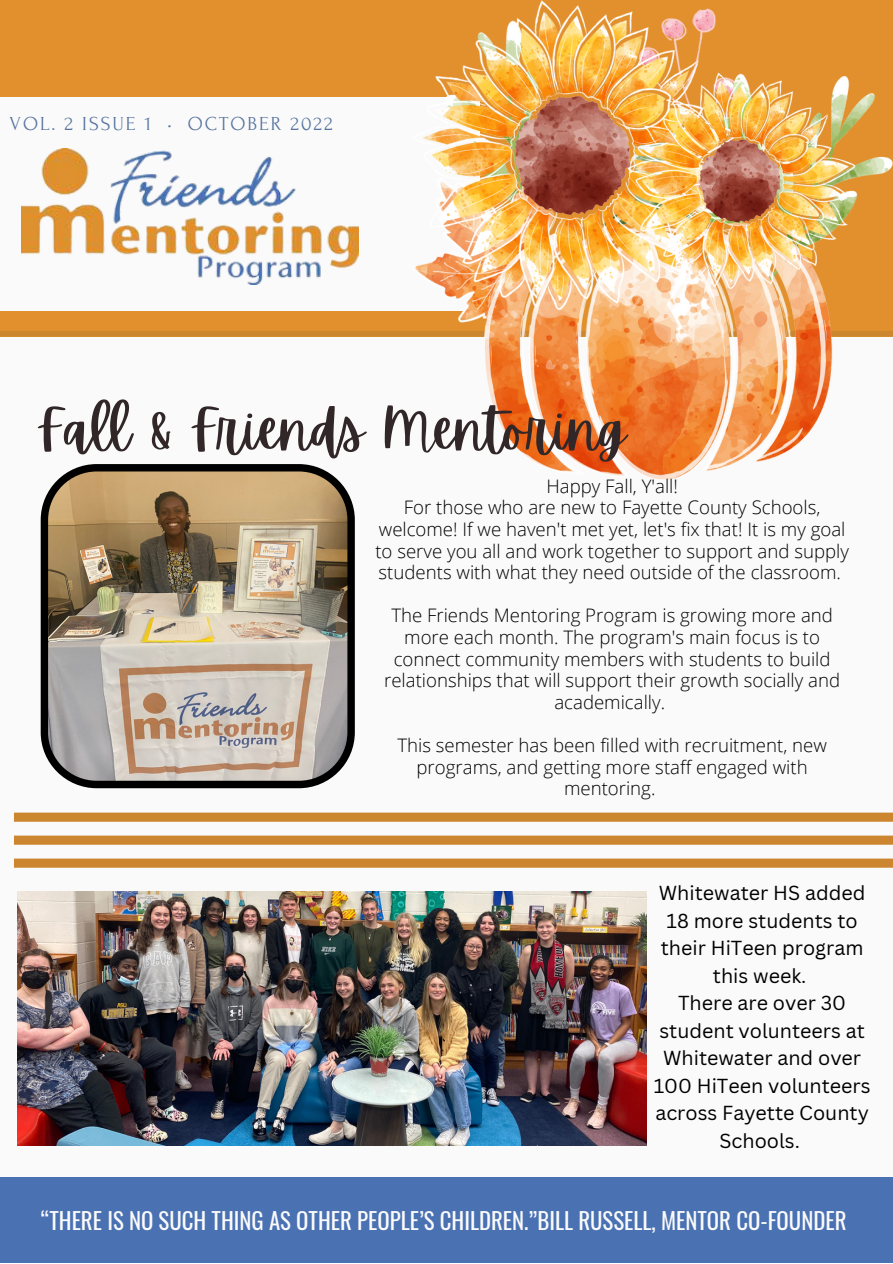
<style>
.page{position:relative;width:893px;height:1264px;background:#fff}
.page>*{position:absolute;margin:0;border:0;box-sizing:border-box;transform-origin:0 0}
.t1{font:57px "Apricots";color:#322728}
.t2{font:22.8px "Oswald";color:#fafafa}
.t3{font:19.8px/27.5px "Canva Sans";color:#000;text-align:center}
.t4{font:19.8px "Forum";letter-spacing:.1em;color:#56739f}
.t5{font:300 18.6px/21.6px "Open Sans";color:#000;text-align:center}
</style>
<div class="page">
<div style="left:0;top:0;width:892px;height:1262px;background:#fafafa"></div>
<div style="left:0;top:0;width:892px;height:336px;background:#e1902d"></div>
<div style="left:0;top:98px;width:480px;height:213px;background:#fafafa"></div>
<div style="left:0;top:1176px;width:892px;height:86px;background:#4a71b2"></div>
<img style="left:21px;top:149px;width:337px;height:136px">
<div style="left:0;top:331px;width:892px;height:5px;background:#cc8630"></div>
<img style="left:41px;top:464px;width:314px;height:324px">
<svg style="left:14px;top:812px;width:878px;height:55px"></svg>
<img style="left:18px;top:891px;width:628px;height:254px">
<img style="left:411px;top:0;width:481px;height:480px">
<p class="t4" style="left:10px;top:113px;width:324px">VOL. 2 ISSUE 1 • OCTOBER 2022</p>
<h1 class="t1" style="left:37px;top:396px;width:590px">Fall &amp; Friends Mentoring</h1>
<p class="t5" style="left:375px;top:475px;width:475px">Happy Fall, Y'all!<br>For those who are new to Fayette County Schools, welcome! If we haven't met yet, let's fix that! It is my goal to serve you all and work together to support and supply students with what they need outside of the classroom.</p>
<p class="t5" style="left:384px;top:604px;width:457px">The Friends Mentoring Program is growing more and more each month. The program's main focus is to connect community members with students to build relationships that will support their growth socially and academically.</p>
<p class="t5" style="left:397px;top:734px;width:431px">This semester has been filled with recruitment, new programs, and getting more staff engaged with mentoring.</p>
<p class="t3" style="left:653px;top:879px;width:218px">Whitewater HS added<br>18 more students to their HiTeen program this week.<br>There are over 30 student volunteers at<br>Whitewater and over<br>100 HiTeen volunteers across Fayette County<br>Schools.</p>
<p class="t2" style="left:41px;top:1203px;width:807px">“THERE IS NO SUCH THING AS OTHER PEOPLE’S CHILDREN.”BILL RUSSELL, MENTOR CO-FOUNDER</p>
</div>
